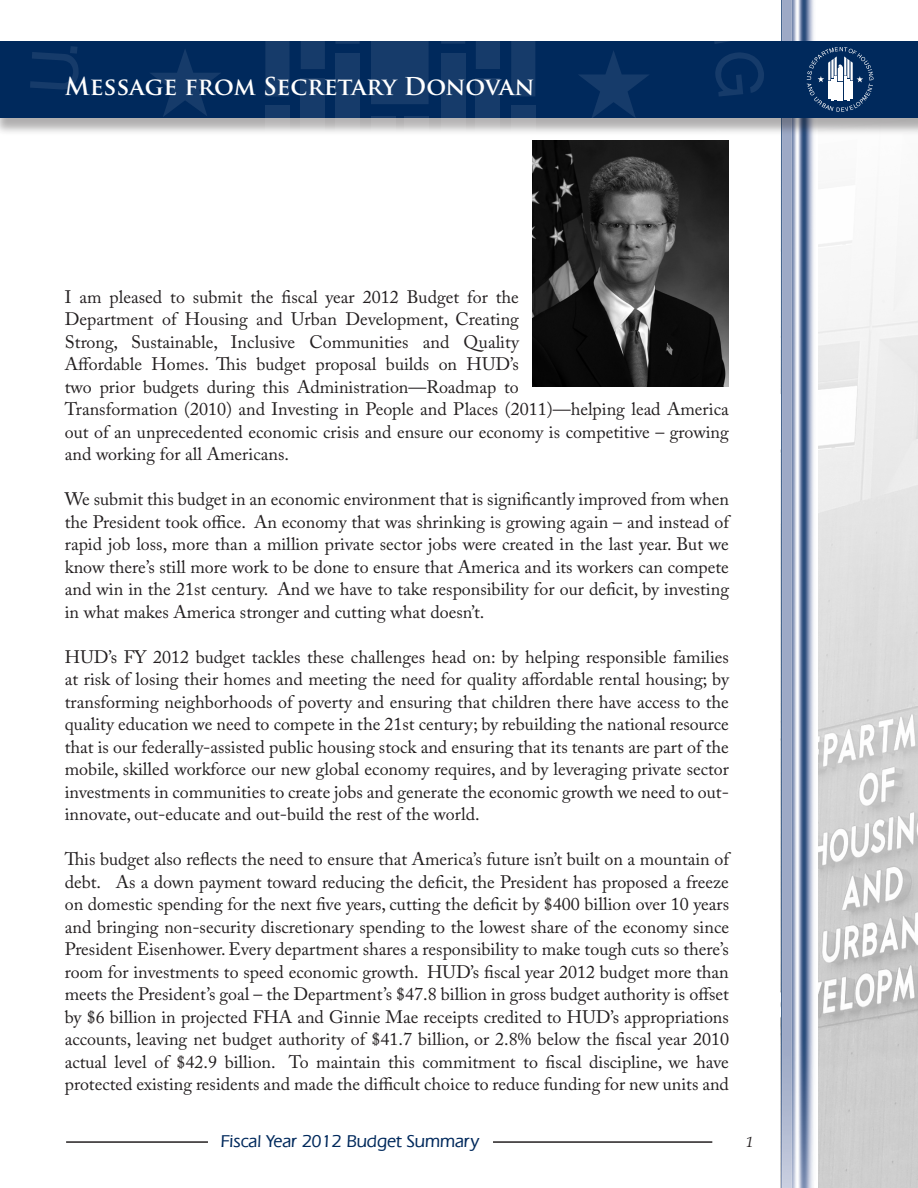
<style>
.page{position:relative;width:918px;height:1188px;background:#fff}
.page>*{position:absolute;margin:0;border:0;box-sizing:border-box;transform-origin:0 0}
.t1{font:700 24px "Trajan Pro";color:#fff}
.t2{font:18px/22.5px "Adobe Caslon Pro";color:#231f20;text-align:justify}
.t3{font:500 18px "Eras IT Cby BT";color:#00295c}
.t4{font:italic 15px "Palatino";color:#231f20}
</style>
<div class="page">
<img style="left:781px;top:1px;width:137px;height:1187px">
<img style="left:782px;top:0;width:35px;height:1188px">
<div style="left:0;top:43px;width:918px;height:94px;background:#231f20;opacity:.36"></div>
<div style="left:0;top:41px;width:918px;height:77px;background:#00295c"></div>
<svg style="left:714px;top:41px;width:15px;height:3px"></svg>
<svg style="left:715px;top:52px;width:49px;height:44px"></svg>
<svg style="left:30px;top:132px;width:84px;height:5px"></svg>
<svg style="left:30px;top:46px;width:49px;height:44px"></svg>
<svg style="left:709px;top:130px;width:49px;height:7px"></svg>
<div style="left:265px;top:106px;width:25px;height:197px;background:#fff"></div>
<div style="left:371px;top:116px;width:24px;height:199px;background:#fff"></div>
<svg style="left:265px;top:41px;width:25px;height:56px"></svg>
<svg style="left:150px;top:49px;width:70px;height:68px"></svg>
<svg style="left:578px;top:51px;width:72px;height:68px"></svg>
<svg style="left:301px;top:78px;width:24px;height:59px"></svg>
<svg style="left:301px;top:41px;width:24px;height:28px"></svg>
<svg style="left:335px;top:53px;width:25px;height:84px;background:#415e82"></svg>
<svg style="left:335px;top:41px;width:25px;height:3px"></svg>
<div style="left:404px;top:116px;width:25px;height:199px;background:#fff"></div>
<div style="left:371px;top:41px;width:58px;height:63px;background:#163b6a"></div>
<div style="left:511px;top:105px;width:24px;height:198px;background:#fff"></div>
<svg style="left:511px;top:41px;width:24px;height:55px"></svg>
<svg style="left:476px;top:78px;width:24px;height:59px"></svg>
<svg style="left:476px;top:41px;width:24px;height:28px"></svg>
<svg style="left:441px;top:53px;width:24px;height:84px;background:#415e82"></svg>
<svg style="left:441px;top:41px;width:24px;height:3px"></svg>
<svg style="left:807px;top:47px;width:67px;height:65px"></svg>
<hr style="left:66px;top:1141px;width:142px;height:2px;background:#231f20">
<hr style="left:493px;top:1141px;width:219px;height:2px;background:#231f20">
<img style="left:532px;top:140px;width:197px;height:246px">
<h1 class="t1" style="left:65px;top:72px;width:471px">Message from Secretary Donovan</h1>
<p class="t2" style="left:65px;top:285px;width:666px;text-align:left">I am pleased to submit the fiscal year 2012 Budget for the<br>Department of Housing and Urban Development, Creating<br>Strong, Sustainable, Inclusive Communities and Quality<br>Affordable Homes. This budget proposal builds on HUD’s<br>two prior budgets during this Administration—Roadmap to<br>Transformation (2010) and Investing in People and Places (2011)—helping lead America out of an unprecedented economic crisis and ensure our economy is competitive – growing and working for all Americans.</p>
<p class="t2" style="left:65px;top:488px;width:666px">We submit this budget in an economic environment that is significantly improved from when the President took office. An economy that was shrinking is growing again – and instead of rapid job loss, more than a million private sector jobs were created in the last year. But we know there’s still more work to be done to ensure that America and its workers can compete and win in the 21st century. And we have to take responsibility for our deficit, by investing in what makes America stronger and cutting what doesn’t.</p>
<p class="t2" style="left:65px;top:645px;width:666px">HUD’s FY 2012 budget tackles these challenges head on: by helping responsible families at risk of losing their homes and meeting the need for quality affordable rental housing; by transforming neighborhoods of poverty and ensuring that children there have access to the quality education we need to compete in the 21st century; by rebuilding the national resource that is our federally-assisted public housing stock and ensuring that its tenants are part of the mobile, skilled workforce our new global economy requires, and by leveraging private sector investments in communities to create jobs and generate the economic growth we need to out&shy;innovate, out-educate and out-build the rest of the world.</p>
<p class="t2" style="left:65px;top:848px;width:666px">This budget also reflects the need to ensure that America’s future isn’t built on a mountain of debt. As a down payment toward reducing the deficit, the President has proposed a freeze on domestic spending for the next five years, cutting the deficit by $400 billion over 10 years and bringing non-security discretionary spending to the lowest share of the economy since President Eisenhower. Every department shares a responsibility to make tough cuts so there’s room for investments to speed economic growth. HUD’s fiscal year 2012 budget more than meets the President’s goal – the Department’s $47.8 billion in gross budget authority is offset by $6 billion in projected FHA and Ginnie Mae receipts credited to HUD’s appropriations accounts, leaving net budget authority of $41.7 billion, or 2.8% below the fiscal year 2010 actual level of $42.9 billion. To maintain this commitment to fiscal discipline, we have protected existing residents and made the difficult choice to reduce funding for new units and</p>
<p class="t3" style="left:221px;top:1131px;width:260px">Fiscal Year 2012 Budget Summary</p>
<p class="t4" style="left:746px;top:1133px;width:9px">1</p>
</div>
